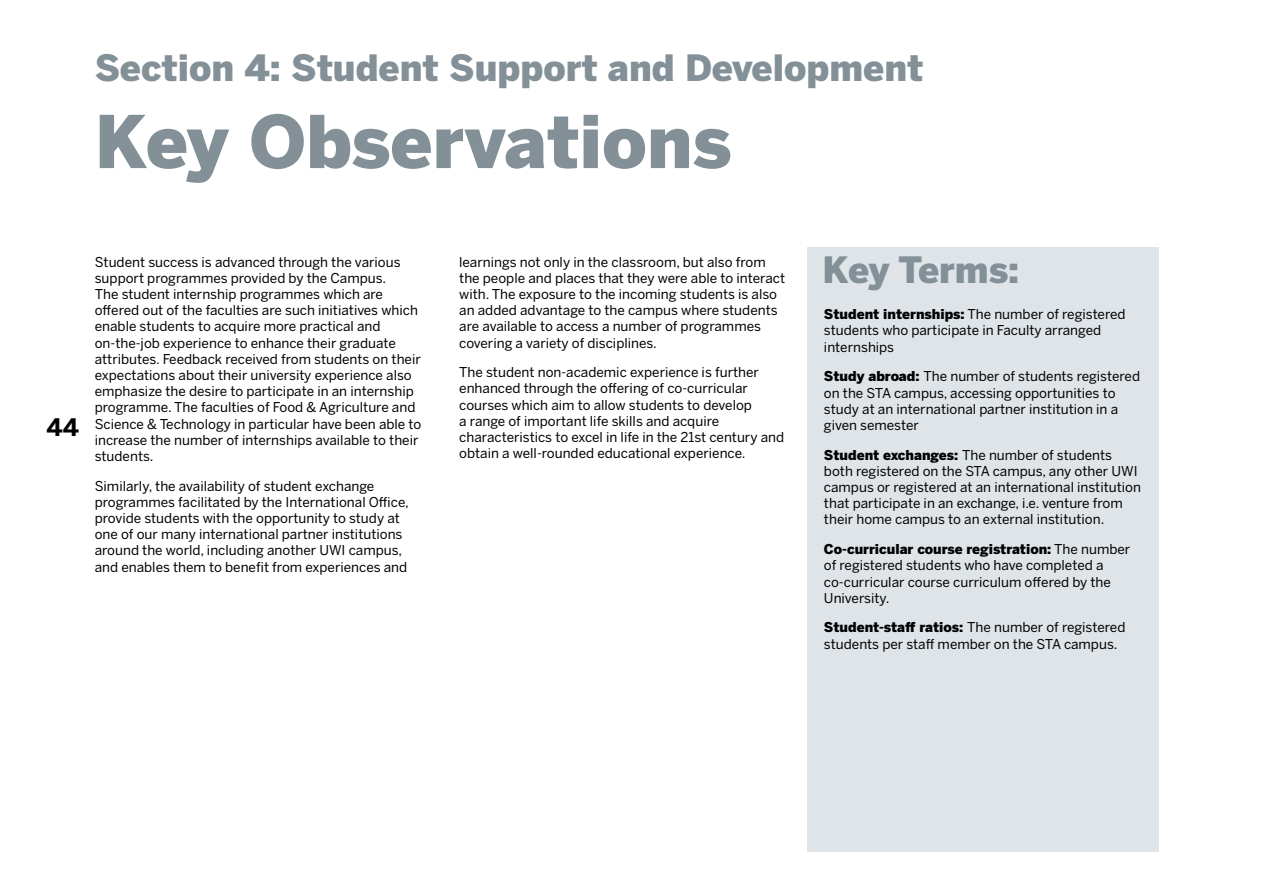
<style>
.page{position:relative;width:1263px;height:893px;background:#fff}
.page>*{position:absolute;margin:0;border:0;box-sizing:border-box;transform-origin:0 0}
.t1{font:900 72px "Benton Sans";color:#839097}
.t2{font:900 36px "Benton Sans";color:#839097}
.t3{font:700 24px "Benton Sans";color:#000}
.t4{font:13.5px/16.2px "Benton Sans";color:#000}
.s1{font-weight:900}
</style>
<div class="page">
<div style="left:807px;top:247px;width:352px;height:604px;background:#dfe4e8"></div>
<h2 class="t2" style="left:95px;top:46px;width:830px">Section 4: Student Support and Development</h2>
<h1 class="t1" style="left:95px;top:99px;width:638px">Key Observations</h1>
<h3 class="t3" style="left:46px;top:413px;width:34px">44</h3>
<p class="t4" style="left:95px;top:253px;width:328px">Student success is advanced through the various support programmes provided by the Campus.<br>The student internship programmes which are offered out of the faculties are such initiatives which enable students to acquire more practical and on-the-job experience to enhance their graduate attributes. Feedback received from students on their expectations about their university experience also emphasize the desire to participate in an internship programme. The faculties of Food &amp; Agriculture and Science &amp; Technology in particular have been able to increase the number of internships available to their students.</p>
<p class="t4" style="left:95px;top:477px;width:316px">Similarly, the availability of student exchange programmes facilitated by the International Office, provide students with the opportunity to study at one of our many international partner institutions around the world, including another UWI campus, and enables them to benefit from experiences and</p>
<p class="t4" style="left:459px;top:253px;width:327px">learnings not only in the classroom, but also from the people and places that they were able to interact with. The exposure to the incoming students is also an added advantage to the campus where students are available to access a number of programmes covering a variety of disciplines.</p>
<p class="t4" style="left:459px;top:364px;width:326px">The student non-academic experience is further enhanced through the offering of co-curricular courses which aim to allow students to develop<br>a range of important life skills and acquire characteristics to excel in life in the 21st century and obtain a well-rounded educational experience.</p>
<h2 class="t2" style="left:822px;top:248px;width:198px">Key Terms:</h2>
<p class="t4" style="left:824px;top:306px;width:303px"><span class="s1">Student internships:</span> The number of registered students who participate in Faculty arranged internships</p>
<p class="t4" style="left:824px;top:368px;width:318px"><span class="s1">Study abroad:</span> The number of students registered on the STA campus, accessing opportunities to study at an international partner institution in a given semester</p>
<p class="t4" style="left:824px;top:446px;width:319px"><span class="s1">Student exchanges:</span> The number of students both registered on the STA campus, any other UWI campus or registered at an international institution that participate in an exchange, i.e. venture from their home campus to an external institution.</p>
<p class="t4" style="left:824px;top:541px;width:308px"><span class="s1">Co-curricular course registration:</span> The number of registered students who have completed a co-curricular course curriculum offered by the University.</p>
<p class="t4" style="left:824px;top:619px;width:303px"><span class="s1">Student-staff ratios:</span> The number of registered students per staff member on the STA campus.</p>
</div>
